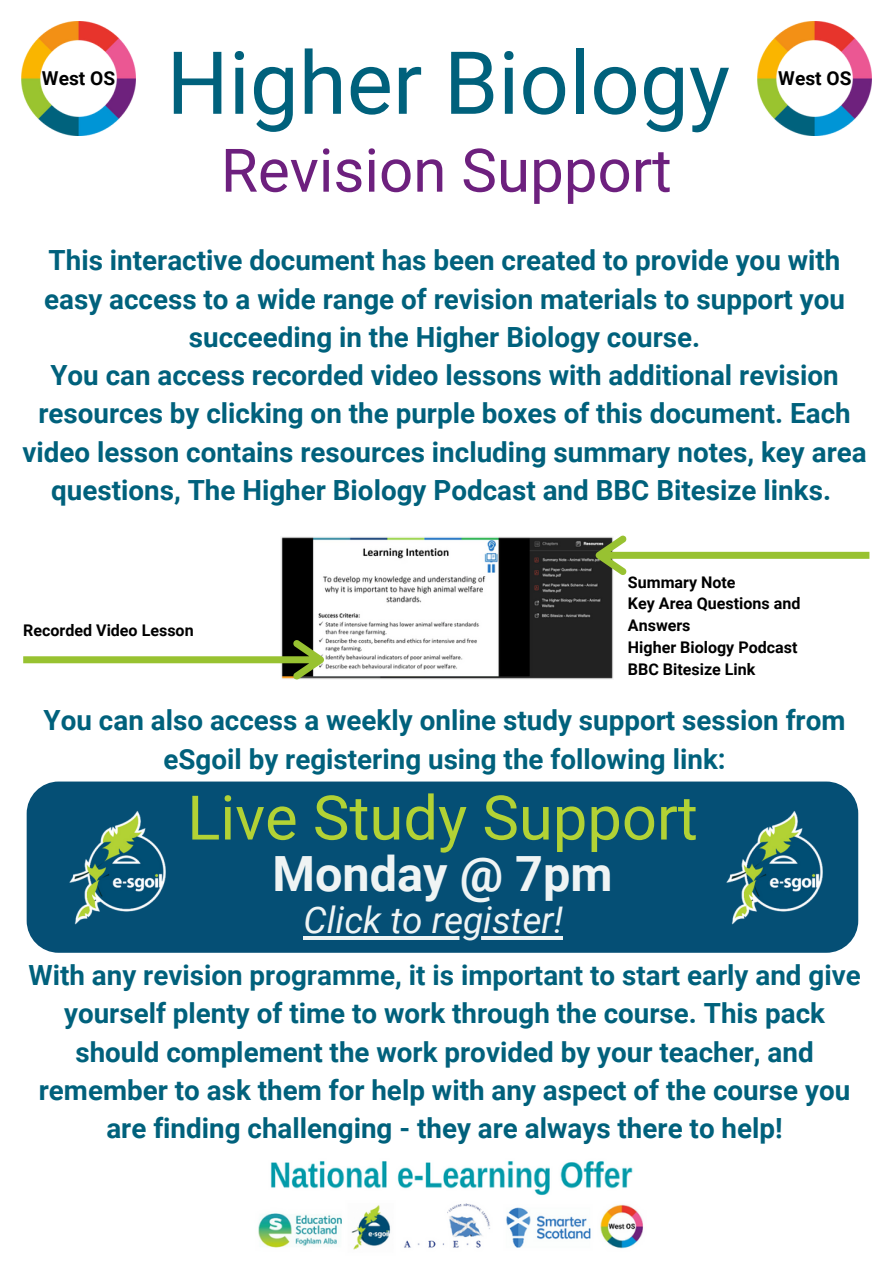
<style>
.page{position:relative;width:894px;height:1264px;background:#fff}
.page>*{position:absolute;margin:0;border:0;box-sizing:border-box;transform-origin:0 0}
.t1{font:87px "Roboto";color:#00617c}
.t2{font:61.5px "Roboto";color:#b2d235}
.t3{font:60px "Roboto";color:#6d207e}
.t4{font:700 48.6px "Roboto";color:#eff4f4}
.t5{font:italic 36.75px "Roboto";color:#eff4f4}
.t6{font:700 27.75px/38.2px "Roboto";color:#00617c;text-align:center}
.t7{font:700 19.2px "Roboto";color:#000}
.t8{font:700 16.05px/21.8px "Roboto";color:#000}
</style>
<div class="page">
<img style="left:21px;top:22px;width:114px;height:113px">
<img style="left:757px;top:22px;width:114px;height:113px">
<img style="left:258px;top:1161px;width:385px;height:89px">
<div style="left:27px;top:781px;width:831px;height:171px;background:#054f75;border-radius:32px"></div>
<hr style="left:303px;top:936px;width:260px;height:3px;background:#eff4f4">
<img style="left:26px;top:801px;width:140px;height:131px">
<img style="left:726px;top:801px;width:133px;height:131px">
<img style="left:281px;top:537px;width:332px;height:142px">
<svg style="left:23px;top:639px;width:301px;height:40px"></svg>
<svg style="left:595px;top:535px;width:274px;height:40px"></svg>
<p class="t1" style="left:166px;top:33px;width:564px">Higher Biology</p>
<p class="t3" style="left:221px;top:136px;width:452px">Revision Support</p>
<p class="t7" style="left:42px;top:67px;width:75px">West OS</p>
<p class="t7" style="left:778px;top:67px;width:75px">West OS</p>
<p class="t6" style="left:44px;top:242px;width:802px">This interactive document has been created to provide you with easy access to a wide range of revision materials to support you succeeding in the Higher Biology course.</p>
<p class="t6" style="left:22px;top:356px;width:845px">You can access recorded video lessons with additional revision resources by clicking on the purple boxes of this document. Each video lesson contains resources including summary notes, key area questions, The Higher Biology Podcast and BBC Bitesize links.</p>
<p class="t8" style="left:23px;top:619px;width:172px">Recorded Video Lesson</p>
<p class="t8" style="left:627px;top:571px;width:109px">Summary Note</p>
<p class="t8" style="left:627px;top:593px;width:174px">Key Area Questions and<br>Answers</p>
<p class="t8" style="left:627px;top:636px;width:171px">Higher Biology Podcast</p>
<p class="t8" style="left:627px;top:658px;width:129px">BBC Bitesize Link</p>
<p class="t6" style="left:44px;top:701px;width:803px">You can also access a weekly online study support session from eSgoil by registering using the following link:</p>
<p class="t2" style="left:187px;top:782px;width:512px">Live Study Support</p>
<p class="t4" style="left:272px;top:846px;width:341px">Monday @ 7pm</p>
<p class="t5" style="left:303px;top:899px;width:261px">Click to register!</p>
<p class="t6" style="left:28px;top:956px;width:833px">With any revision programme, it is important to start early and give yourself plenty of time to work through the course. This pack should complement the work provided by your teacher, and remember to ask them for help with any aspect of the course you are finding challenging - they are always there to help!</p>
</div>
